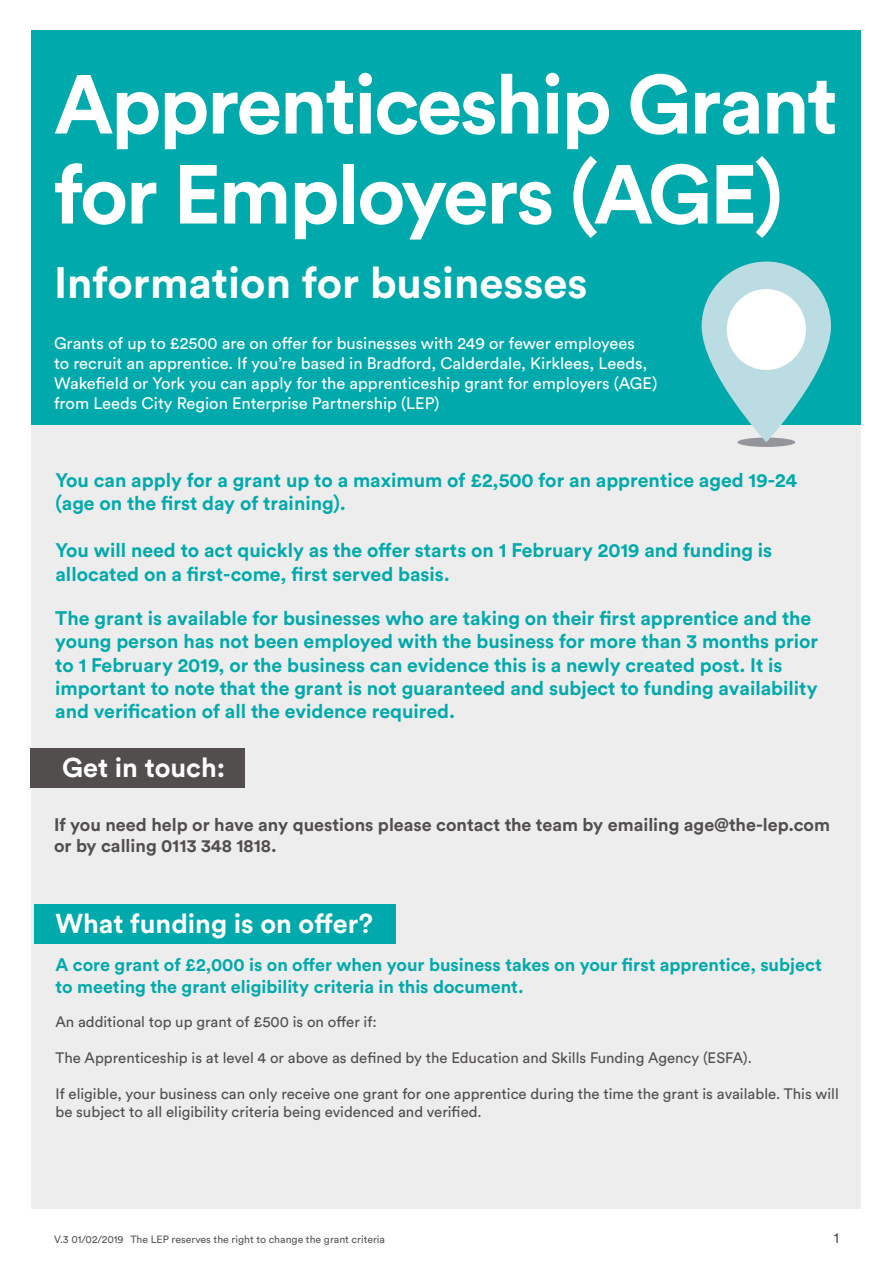
<style>
.page{position:relative;width:893px;height:1263px;background:#fff}
.page>*{position:absolute;margin:0;border:0;box-sizing:border-box;transform-origin:0 0}
.t1{font:700 82.5px/90px "Circular Std";letter-spacing:-.03em;color:#fff}
.t2{font:700 43.5px "Circular Std";color:#fff}
.t3{font:700 27px "Circular Std";color:#fff}
.t4{font:700 19.5px/23.4px "Circular Std";color:#00a9ab}
.t5{font:700 18px/21.6px "Circular Std";color:#00a9ab}
.t6{font:700 18px/21.6px "Circular Std";color:#524e4e}
.t7{font:16.5px/19.8px "Circular Std";color:#fff}
.t8{font:15px/18px "Circular Std";color:#524e4e}
.t9{font:15px "Circular Std";color:#575756}
.t10{font:10.5px "Circular Std";color:#575756}
</style>
<div class="page">
<div style="left:32px;top:425px;width:829px;height:784px;background:#ededed"></div>
<div style="left:30px;top:748px;width:215px;height:40px;background:#524e4e"></div>
<div style="left:34px;top:904px;width:361px;height:40px;background:#00a9ab"></div>
<div style="left:737px;top:438px;width:58px;height:9px;background:#94959a;border-radius:50%"></div>
<div style="left:32px;top:31px;width:829px;height:394px;background:#00a9ab"></div>
<svg style="left:702px;top:261px;width:129px;height:181px;fill:#bbdce2"></svg>
<div style="left:727px;top:289px;width:79px;height:81px;background:#fff;border-radius:50%"></div>
<h1 class="t1" style="left:54px;top:58px;width:785px">Apprenticeship Grant for Employers (AGE)</h1>
<h2 class="t2" style="left:54px;top:254px;width:535px">Information for businesses</h2>
<p class="t7" style="left:54px;top:333px;width:605px">Grants of up to £2500 are on offer for businesses with 249 or fewer employees<br>to recruit an apprentice. If you’re based in Bradford, Calderdale, Kirklees, Leeds, Wakefield or York you can apply for the apprenticeship grant for employers (AGE) from Leeds City Region Enterprise Partnership (LEP)</p>
<p class="t4" style="left:55px;top:468px;width:743px">You can apply for a grant up to a maximum of £2,500 for an apprentice aged 19-24 (age on the first day of training).</p>
<p class="t4" style="left:55px;top:538px;width:718px">You will need to act quickly as the offer starts on 1 February 2019 and funding is allocated on a first-come, first served basis.</p>
<p class="t4" style="left:55px;top:606px;width:764px">The grant is available for businesses who are taking on their first apprentice and the young person has not been employed with the business for more than 3 months prior to 1 February 2019, or the business can evidence this is a newly created post. It is important to note that the grant is not guaranteed and subject to funding availability and verification of all the evidence required.</p>
<h3 class="t3" style="left:62px;top:750px;width:165px">Get in touch:</h3>
<p class="t6" style="left:54px;top:813px;width:777px">If you need help or have any questions please contact the team by emailing age@the-lep.com or by calling 0113 348 1818.</p>
<h3 class="t3" style="left:55px;top:906px;width:319px">What funding is on offer?</h3>
<p class="t5" style="left:55px;top:954px;width:768px">A core grant of £2,000 is on offer when your business takes on your first apprentice, subject to meeting the grant eligibility criteria in this document.</p>
<p class="t8" style="left:55px;top:1012px;width:323px">An additional top up grant of £500 is on offer if:</p>
<p class="t8" style="left:55px;top:1048px;width:698px">The Apprenticeship is at level 4 or above as defined by the Education and Skills Funding Agency (ESFA).</p>
<p class="t8" style="left:55px;top:1084px;width:785px">If eligible, your business can only receive one grant for one apprentice during the time the grant is available. This will be subject to all eligibility criteria being evidenced and verified.</p>
<p class="t10" style="left:54px;top:1233px;width:332px">V.3 01/02/2019 The LEP reserves the right to change the grant criteria</p>
<p class="t9" style="left:834px;top:1229px;width:7px">1</p>
</div>
